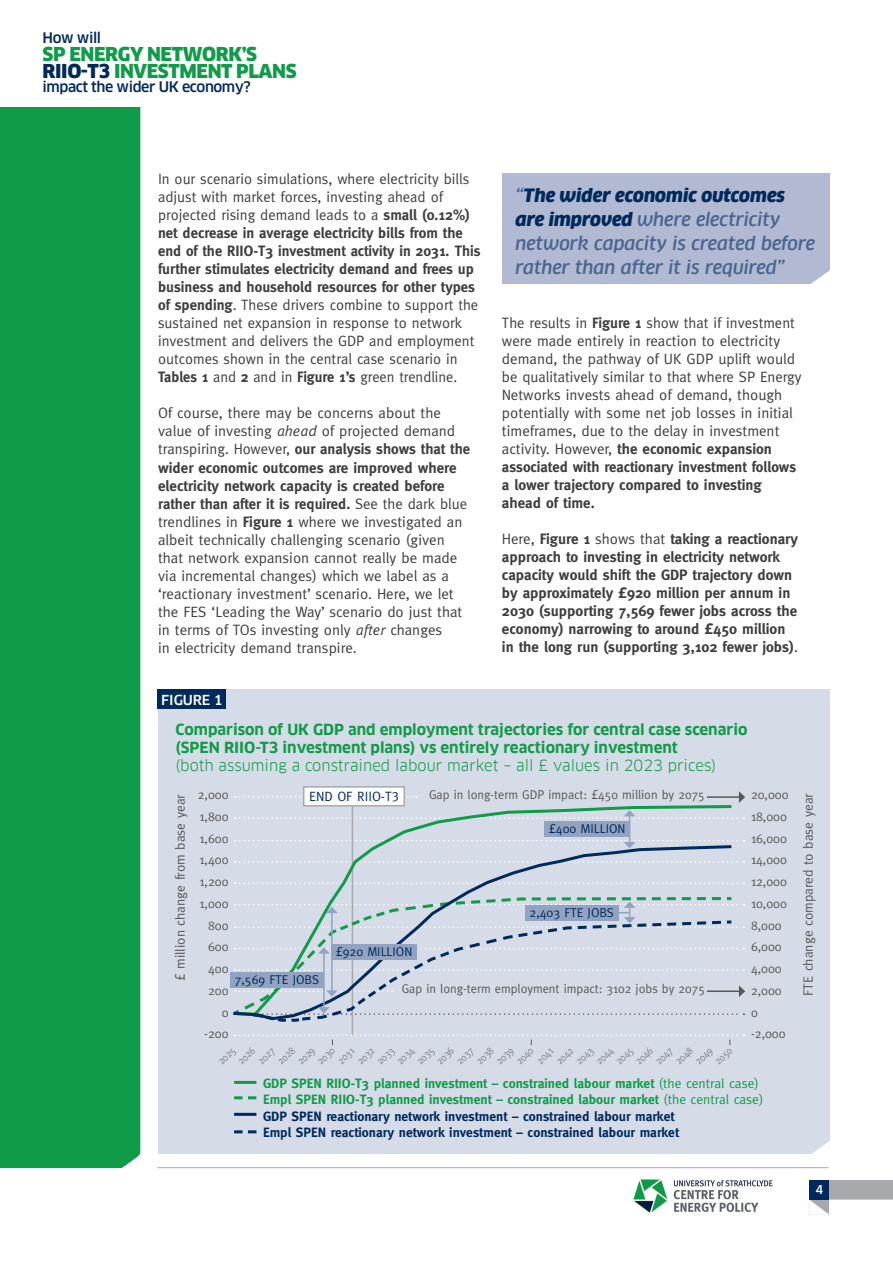
<style>
.page{position:relative;width:893px;height:1263px;background:#fff}
.page>*{position:absolute;margin:0;border:0;box-sizing:border-box;transform-origin:0 0}
.t1{font:900 18.75px/17.5px "Clan Pro";letter-spacing:-.02em;color:#109b48}
.t2{font:italic 500 18px/24px "Clan Pro";letter-spacing:-.005em;color:#4b648f}
.t3{font:15px/18px "Meta";color:#3e3e3f}
.t4{font:700 15px/18px "Meta";color:#3e3e3f}
.t5{font:700 15px/18px "Clan Pro";color:#109b48}
.t6{font:15px "Clan Pro";color:#109b48}
.t7{font:500 14.25px "Clan Pro";letter-spacing:-.03em;color:#00295c}
.t8{font:700 13.5px/16.5px "Meta";color:#00295c}
.t9{font:13.5px "Meta";color:#57585a}
.t10{font:13.5px "Meta";color:#00295c}
.t11{font:500 13.5px "Clan Pro";letter-spacing:-.01em;color:#fff}
.t12{font:12.75px/21.8px "Meta";color:#57585a;text-align:right}
.t13{font:12.75px "Meta";color:#00295c}
.t14{font:500 12px "Clan Pro";color:#fff}
.t15{font:10.5px "Meta";color:#808285;scale:.9 1}
.s1{color:#00295c}
.s2{font-weight:700}
.s3{font-style:italic}
.s4{font-weight:900;color:#00295c}
.s5{font-weight:400}
.s6{color:#109b48}
.s7{font-weight:400;color:#109b48}
</style>
<div class="page">
<img style="left:633px;top:1179px;width:140px;height:34px">
<svg style="left:809px;top:1199px;width:20px;height:16px"></svg>
<div style="left:809px;top:1180px;width:84px;height:19px;background:#a8a9ad"></div>
<hr style="left:157px;top:1167px;width:672px;height:1px;background:#a8a9ad">
<div style="left:0;top:107px;width:140px;height:1061px;background:#109b48"></div>
<svg style="left:120px;top:1154px;width:20px;height:15px"></svg>
<div style="left:502px;top:173px;width:327px;height:110px;background:#b1bad2"></div>
<div style="left:809px;top:1180px;width:20px;height:19px;background:#00295c"></div>
<div style="left:158px;top:689px;width:671px;height:465px;background:#d5dce8"></div>
<div style="left:158px;top:690px;width:68px;height:19px;background:#00295c"></div>
<hr style="left:234px;top:1081px;width:22px;height:3px;background:#109b48">
<hr style="left:234px;top:1113px;width:22px;height:3px;background:#00295c">
<svg style="left:234px;top:1130px;width:22px;height:3px"></svg>
<svg style="left:234px;top:1096px;width:22px;height:3px"></svg>
<svg style="left:812px;top:1140px;width:18px;height:14px"></svg>
<svg style="left:235px;top:796px;width:182px;height:1px"></svg>
<hr style="left:352px;top:801px;width:1px;height:234px;background:#a8a9ad">
<div style="left:304px;top:787px;width:100px;height:19px;background:#fff"></div>
<div style="left:303px;top:786px;width:102px;height:20px;border:2px solid #a8a9ad"></div>
<svg style="left:234px;top:803px;width:498px;height:38px"></svg>
<svg style="left:230px;top:848px;width:503px;height:167px"></svg>
<svg style="left:235px;top:810px;width:509px;height:38px"></svg>
<div style="left:545px;top:821px;width:85px;height:15px;background:#92a2c1"></div>
<div style="left:230px;top:973px;width:94px;height:15px;background:#92a2c1"></div>
<hr style="left:707px;top:796px;width:33px;height:2px;background:#57585a">
<svg style="left:739px;top:791px;width:6px;height:12px"></svg>
<svg style="left:235px;top:896px;width:510px;height:126px"></svg>
<svg style="left:810px;top:269px;width:20px;height:15px"></svg>
<svg style="left:235px;top:1035px;width:509px;height:10px"></svg>
<p class="t7" style="left:43px;top:30px;width:60px">How will</p>
<p class="t1" style="left:43px;top:45px;width:255px">SP ENERGY NETWORK’S<br><span class="s1">RIIO-T3</span> INVESTMENT PLANS</p>
<p class="t7" style="left:43px;top:79px;width:210px">impact the wider UK economy?</p>
<p class="t3" style="left:158px;top:170px;width:324px">In our scenario simulations, where electricity bills adjust with market forces, investing ahead of projected rising demand leads to a <span class="s2">small (0.12%) net decrease in average electricity bills from the end of the RIIO-T3 investment activity in 2031. This further stimulates electricity demand and frees up business and household resources for other types of spending</span>. These drivers combine to support the sustained net expansion in response to network investment and delivers the GDP and employment outcomes shown in the central case scenario in <span class="s2">Tables 1</span> and <span class="s2">2</span> and in <span class="s2">Figure 1’s</span> green trendline.</p>
<p class="t3" style="left:158px;top:404px;width:314px">Of course, there may be concerns about the value of investing <span class="s3">ahead</span> of projected demand transpiring. However, <span class="s2">our analysis shows that the wider economic outcomes are improved where electricity network capacity is created before rather than after it is required.</span> See the dark blue trendlines in <span class="s2">Figure 1</span> where we investigated an albeit technically challenging scenario (given that network expansion cannot really be made via incremental changes) which we label as a ‘reactionary investment’ scenario. Here, we let the FES ‘Leading the Way’ scenario do just that in terms of TOs investing only <span class="s3">after</span> changes<br>in electricity demand transpire.</p>
<p class="t2" style="left:516px;top:184px;width:301px">“<span class="s4">The wider economic outcomes are improved</span> where electricity network capacity is created before rather than after it is required”</p>
<p class="t3" style="left:502px;top:313px;width:301px">The results in <span class="s2">Figure 1</span> show that if investment were made entirely in reaction to electricity demand, the pathway of UK GDP uplift would be qualitatively similar to that where SP Energy Networks invests ahead of demand, though potentially with some net job losses in initial timeframes, due to the delay in investment activity. However, <span class="s2">the economic expansion associated with reactionary investment follows a lower trajectory compared to investing ahead of time.</span></p>
<p class="t4" style="left:502px;top:529px;width:298px"><span class="s5">Here,</span> Figure 1 <span class="s5">shows that</span> taking a reactionary approach to investing in electricity network capacity would shift the GDP trajectory down by approximately £920 million per annum in 2030 (supporting 7,569 fewer jobs across the economy) narrowing to around £450 million in the long run (supporting 3,102 fewer jobs)<span class="s5">.</span></p>
<p class="t11" style="left:161px;top:692px;width:63px">figure 1</p>
<p class="t5" style="left:176px;top:720px;width:573px">Comparison of UK GDP and employment trajectories for central case scenario (SPEN RIIO-T3 investment plans) vs entirely reactionary investment</p>
<p class="t6" style="left:176px;top:756px;width:542px">(both assuming a constrained labour market – all £ values in 2023 prices)</p>
<p class="t9" style="left:172px;top:981px;width:188px;rotate:-90deg">£ million change from base year</p>
<p class="t12" style="left:198px;top:784px;width:32px">2,000<br>1,800<br>1,600<br>1,400<br>1,200<br>1,000<br>800<br>600<br>400<br>200<br>0 -200</p>
<p class="t8" style="left:263px;top:1074px;width:502px"><span class="s6">GDP SPEN RIIO-T3 planned investment – constrained labour market</span> <span class="s7">(the central case)<br></span><span class="s6">Empl SPEN RIIO-T3 planned investment – constrained labour market</span> <span class="s7">(the central case)<br></span>GDP SPEN reactionary network investment – constrained labour market<br>Empl SPEN reactionary network investment – constrained labour market</p>
<p class="t12" style="left:429px;top:784px;width:277px">Gap in long-term GDP impact: £450 million by 2075</p>
<p class="t10" style="left:309px;top:789px;width:14px">Endof</p>
<p class="t10" style="left:357px;top:789px;width:43px">RIIO-T3</p>
<p class="t12" style="left:751px;top:784px;width:39px;text-align:left">20,000<br>18,000<br>16,000<br>14,000<br>12,000<br>10,000<br>8,000<br>6,000<br>4,000<br>2,000<br>0 -2,000</p>
<p class="t13" style="left:549px;top:821px;width:35px">£400 million</p>
<p class="t13" style="left:529px;top:905px;width:70px">2,403 FTE jobs</p>
<p class="t13" style="left:336px;top:944px;width:35px">£920 million</p>
<p class="t13" style="left:235px;top:973px;width:70px">7,569 FTE jobs</p>
<p class="t12" style="left:402px;top:978px;width:305px">Gap in long-term employment impact: 3102 jobs by 2075</p>
<p class="t15" style="left:275px;top:1058px;width:24px;rotate:-45deg">2028</p>
<p class="t15" style="left:295px;top:1058px;width:24px;rotate:-45deg">2029</p>
<p class="t15" style="left:314px;top:1058px;width:24px;rotate:-45deg">2030</p>
<p class="t15" style="left:335px;top:1058px;width:23px;rotate:-45deg">2031</p>
<p class="t15" style="left:354px;top:1058px;width:24px;rotate:-45deg">2032</p>
<p class="t15" style="left:374px;top:1058px;width:24px;rotate:-45deg">2033</p>
<p class="t15" style="left:394px;top:1058px;width:24px;rotate:-45deg">2034</p>
<p class="t15" style="left:414px;top:1058px;width:24px;rotate:-45deg">2035</p>
<p class="t15" style="left:434px;top:1058px;width:24px;rotate:-45deg">2036</p>
<p class="t15" style="left:454px;top:1058px;width:24px;rotate:-45deg">2037</p>
<p class="t15" style="left:473px;top:1058px;width:24px;rotate:-45deg">2038</p>
<p class="t15" style="left:493px;top:1058px;width:24px;rotate:-45deg">2039</p>
<p class="t15" style="left:513px;top:1058px;width:24px;rotate:-45deg">2040</p>
<p class="t15" style="left:534px;top:1058px;width:23px;rotate:-45deg">2041</p>
<p class="t15" style="left:553px;top:1058px;width:24px;rotate:-45deg">2042</p>
<p class="t15" style="left:573px;top:1058px;width:24px;rotate:-45deg">2043</p>
<p class="t15" style="left:593px;top:1058px;width:24px;rotate:-45deg">2044</p>
<p class="t15" style="left:613px;top:1058px;width:24px;rotate:-45deg">2045</p>
<p class="t15" style="left:633px;top:1058px;width:24px;rotate:-45deg">2046</p>
<p class="t15" style="left:653px;top:1058px;width:24px;rotate:-45deg">2047</p>
<p class="t15" style="left:672px;top:1058px;width:24px;rotate:-45deg">2048</p>
<p class="t15" style="left:692px;top:1058px;width:24px;rotate:-45deg">2049</p>
<p class="t15" style="left:712px;top:1058px;width:24px;rotate:-45deg">2050</p>
<p class="t15" style="left:215px;top:1058px;width:24px;rotate:-45deg">2025</p>
<p class="t15" style="left:235px;top:1058px;width:24px;rotate:-45deg">2026</p>
<p class="t15" style="left:255px;top:1058px;width:24px;rotate:-45deg">2027</p>
<p class="t9" style="left:800px;top:996px;width:204px;rotate:-90deg">FTE change compared to base year</p>
<p class="t14" style="left:815px;top:1182px;width:9px">4</p>
</div>
